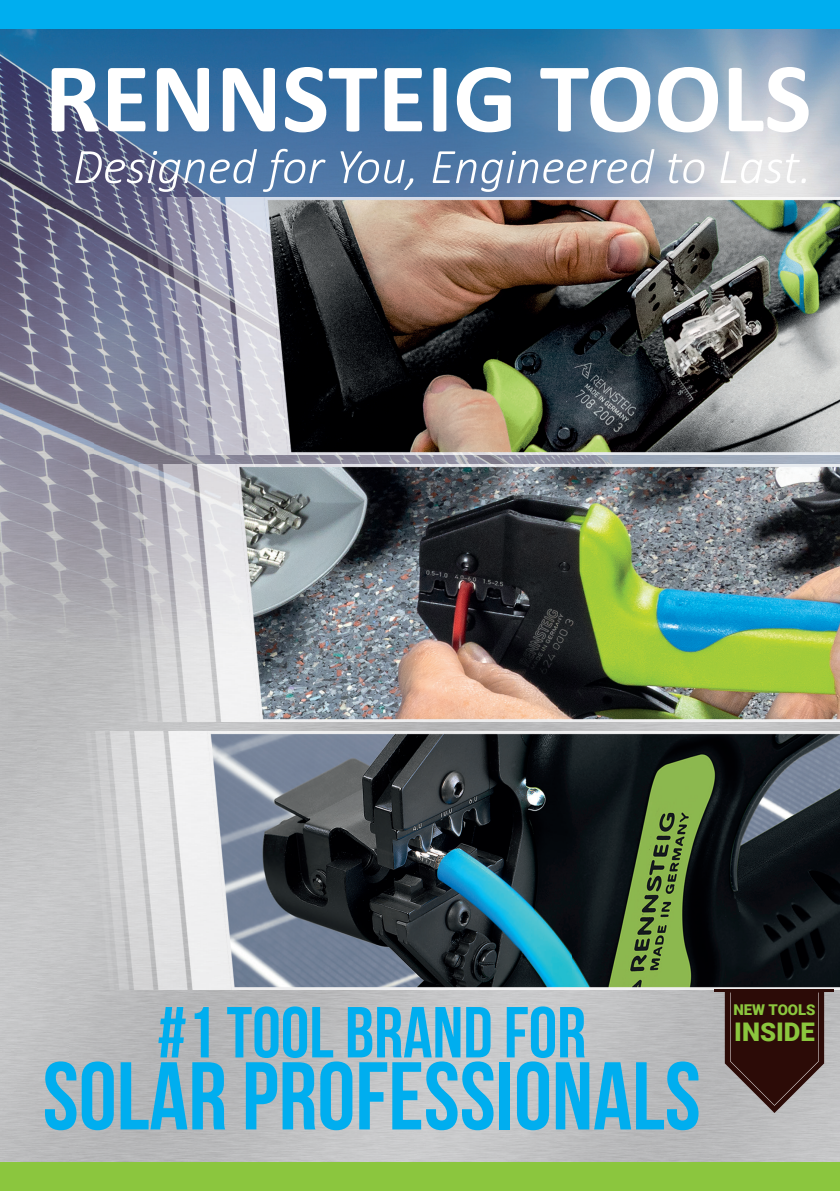
<style>
.page{position:relative;width:840px;height:1191px;background:#fff}
.page>*{position:absolute;margin:0;border:0;box-sizing:border-box;transform-origin:0 0}
.t1{font:700 100px "Calibri";color:#fff}
.t2{font:700 96px "Bebas Neue";color:#00aeef}
.t3{font:700 72px "Bebas Neue";color:#00aeef}
.t4{font:italic 300 50px "Calibri";color:#fff}
.t5{font:900 25.6px "Roboto";color:#8bc63e}
.t6{font:900 14.8px "Roboto";color:#8bc63e}
</style>
<div class="page">
<img style="left:0;top:28px;width:629px;height:181px">
<img style="left:629px;top:28px;width:210px;height:169px">
<img style="left:0;top:209px;width:139px;height:281px">
<img style="left:139px;top:455px;width:700px;height:9px">
<img style="left:0;top:490px;width:69px;height:672px">
<img style="left:69px;top:989px;width:770px;height:173px">
<img style="left:94px;top:197px;width:745px;height:258px">
<img style="left:66px;top:464px;width:773px;height:258px">
<img style="left:38px;top:731px;width:801px;height:258px">
<div style="left:0;top:0;width:839px;height:28px;background:#00aeef"></div>
<div style="left:0;top:1162px;width:839px;height:29px;background:#8bc63e"></div>
<svg style="left:724px;top:992px;width:99px;height:121px;background:#4b312e"></svg>
<hr style="left:714px;top:989px;width:119px;height:3px;background:#2c0b07">
<h1 class="t1" style="left:45px;top:27px;width:768px">RENNSTEIG TOOLS</h1>
<p class="t4" style="left:73px;top:135px;width:740px">Designed for You, Engineered to Last.</p>
<h3 class="t3" style="left:157px;top:993px;width:430px">#1 TOOL BRAND FOR</h3>
<h2 class="t2" style="left:43px;top:1043px;width:659px">SOLAR PROFESSIONALS</h2>
<p class="t6" style="left:733px;top:999px;width:84px">NEW TOOLS</p>
<p class="t5" style="left:733px;top:1013px;width:82px">INSIDE</p>
</div>
